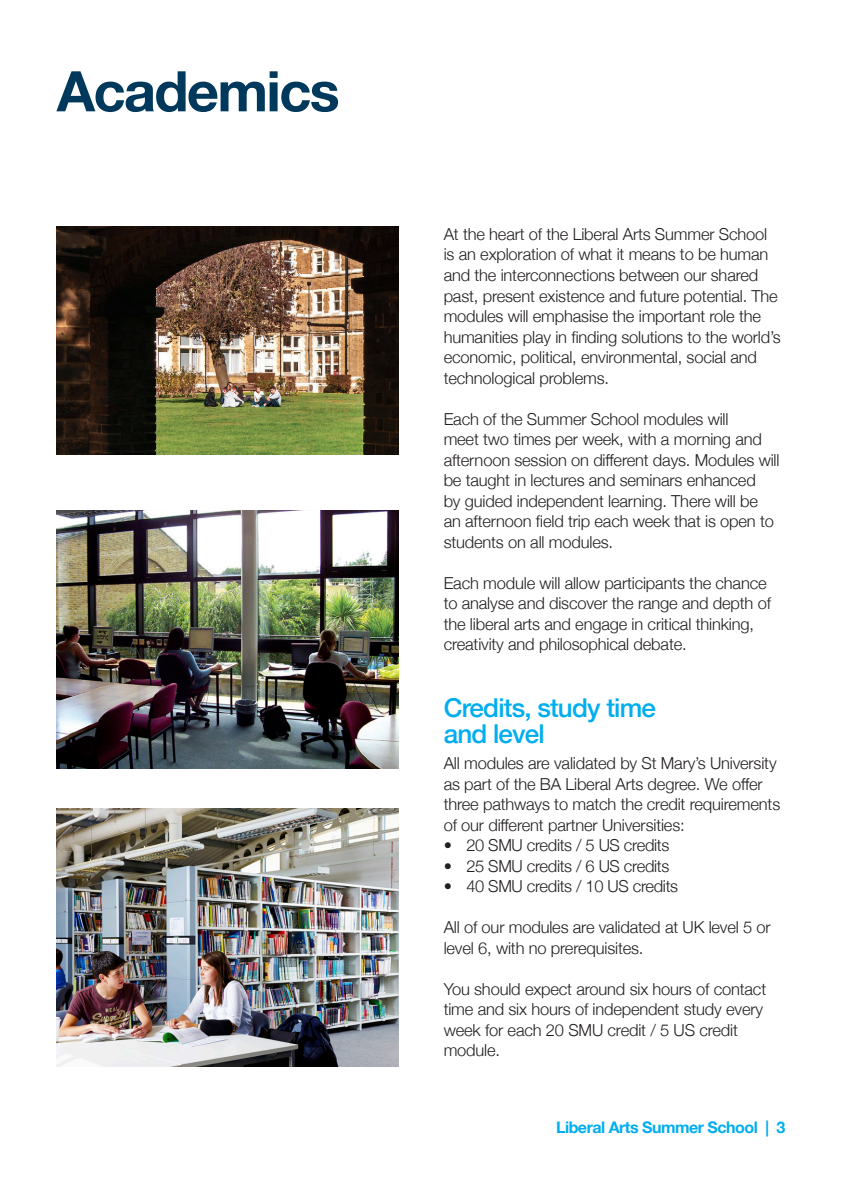
<style>
.page{position:relative;width:842px;height:1191px;background:#fff}
.page>*{position:absolute;margin:0;border:0;box-sizing:border-box;transform-origin:0 0}
.Heading{font:700 56px "Helvetica Neue";letter-spacing:-.03em;color:#00395c}
.Sub_Heading{font:500 26px/26px "Helvetica Neue";letter-spacing:-.03em;color:#00aeef}
.Body{font:300 16.4px/20.4px "Helvetica Neue";letter-spacing:-.01em;color:#231f20}
.Bullets{font:300 16.4px "Helvetica Neue";letter-spacing:-.02em;color:#231f20}
.t1{font:700 16px "Helvetica Neue";letter-spacing:-.03em;color:#00aeef}
</style>
<div class="page">
<img style="left:57px;top:227px;width:341px;height:228px">
<img style="left:57px;top:510px;width:341px;height:258px">
<img style="left:57px;top:808px;width:341px;height:258px">
<p class="Heading" style="left:57px;top:47px;width:284px">Academics</p>
<p class="Body" style="left:444px;top:223px;width:338px">At the heart of the Liberal Arts Summer School is an exploration of what it means to be human and the interconnections between our shared past, present existence and future potential. The modules will emphasise the important role the humanities play in finding solutions to the world’s economic, political, environmental, social and technological problems.</p>
<p class="Body" style="left:444px;top:407px;width:337px">Each of the Summer School modules will<br>meet two times per week, with a morning and afternoon session on different days. Modules will be taught in lectures and seminars enhanced<br>by guided independent learning. There will be<br>an afternoon field trip each week that is open to students on all modules.</p>
<p class="Body" style="left:444px;top:571px;width:329px">Each module will allow participants the chance to analyse and discover the range and depth of the liberal arts and engage in critical thinking, creativity and philosophical debate.</p>
<p class="Sub_Heading" style="left:444px;top:693px;width:214px">Credits, study time and level</p>
<p class="Body" style="left:444px;top:752px;width:338px">All modules are validated by St Mary’s University as part of the BA Liberal Arts degree. We offer three pathways to match the credit requirements of our different partner Universities:</p>
<p class="Bullets" style="left:444px;top:832px;width:227px">• 20 SMU credits / 5 US credits</p>
<p class="Bullets" style="left:444px;top:852px;width:227px">• 25 SMU credits / 6 US credits</p>
<p class="Bullets" style="left:444px;top:873px;width:236px">• 40 SMU credits / 10 US credits</p>
<p class="Body" style="left:444px;top:916px;width:329px">All of our modules are validated at UK level 5 or level 6, with no prerequisites.</p>
<p class="Body" style="left:444px;top:977px;width:324px">You should expect around six hours of contact time and six hours of independent study every week for each 20 SMU credit / 5 US credit module.</p>
<p class="t1" style="left:556px;top:1114px;width:231px">Liberal Arts Summer School | 3</p>
</div>
